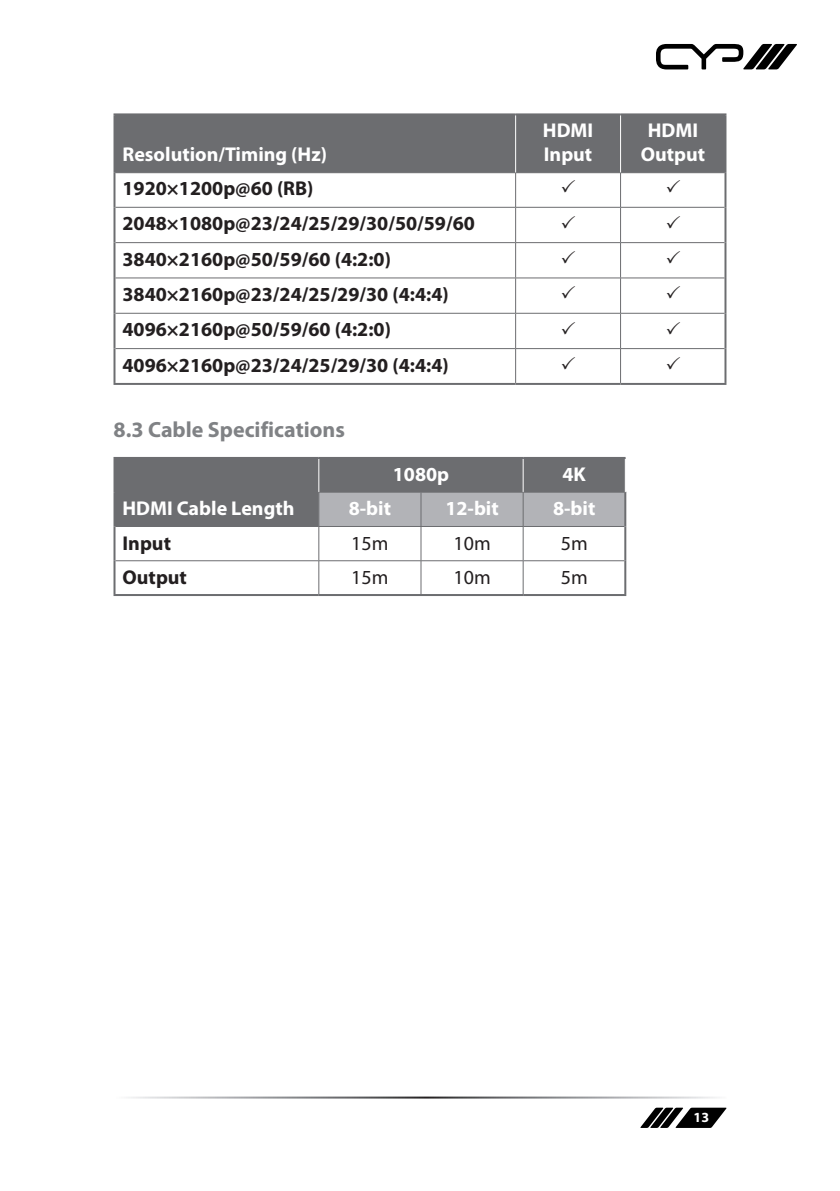
<style>
.page{position:relative;width:840px;height:1191px;background:#fff}
.page>*{position:absolute;margin:0;border:0;box-sizing:border-box;transform-origin:0 0}
.Sub_Header{font:700 22px "Myriad Pro";color:#808285}
.Table_Text_-_Bold{font:700 20px "Myriad Pro";color:#231f20}
.Table_Text_-_Bold-2{font:700 20px/24px "Myriad Pro";color:#fff}
.Table_Text{font:20px "Myriad Pro";color:#231f20}
.t1{font:700 14px "Myriad Pro";color:#fff}
</style>
<div class="page">
<svg style="left:656px;top:44px;width:140px;height:25px"></svg>
<svg style="left:640px;top:1107px;width:86px;height:21px"></svg>
<div style="left:115px;top:115px;width:609px;height:57px;background:#6c6d70"></div>
<hr style="left:113px;top:113px;width:402px;height:2px;background:#6c6d70">
<hr style="left:113px;top:115px;width:2px;height:58px;background:#6c6d70">
<hr style="left:515px;top:113px;width:105px;height:2px;background:#6c6d70">
<hr style="left:620px;top:113px;width:106px;height:2px;background:#6c6d70">
<hr style="left:724px;top:115px;width:2px;height:58px;background:#6c6d70">
<hr style="left:115px;top:172px;width:400px;height:1px;background:#6c6d70">
<hr style="left:515px;top:172px;width:105px;height:1px;background:#6c6d70">
<hr style="left:620px;top:172px;width:104px;height:1px;background:#6c6d70">
<hr style="left:113px;top:173px;width:2px;height:34px;background:#6c6d70">
<hr style="left:724px;top:173px;width:2px;height:34px;background:#6c6d70">
<hr style="left:113px;top:207px;width:2px;height:36px;background:#6c6d70">
<hr style="left:724px;top:207px;width:2px;height:36px;background:#6c6d70">
<hr style="left:113px;top:243px;width:2px;height:35px;background:#6c6d70">
<hr style="left:724px;top:243px;width:2px;height:35px;background:#6c6d70">
<hr style="left:113px;top:278px;width:2px;height:35px;background:#6c6d70">
<hr style="left:724px;top:278px;width:2px;height:35px;background:#6c6d70">
<hr style="left:113px;top:313px;width:2px;height:35px;background:#6c6d70">
<hr style="left:724px;top:313px;width:2px;height:35px;background:#6c6d70">
<hr style="left:113px;top:348px;width:2px;height:35px;background:#6c6d70">
<hr style="left:724px;top:348px;width:2px;height:35px;background:#6c6d70">
<hr style="left:113px;top:383px;width:402px;height:2px;background:#6c6d70">
<hr style="left:515px;top:383px;width:105px;height:2px;background:#6c6d70">
<hr style="left:620px;top:383px;width:106px;height:2px;background:#6c6d70">
<hr style="left:515px;top:173px;width:1px;height:34px;background:#6c6d70">
<hr style="left:620px;top:173px;width:1px;height:34px;background:#6c6d70">
<hr style="left:115px;top:207px;width:400px;height:1px;background:#6c6d70">
<hr style="left:515px;top:207px;width:105px;height:1px;background:#6c6d70">
<hr style="left:515px;top:208px;width:1px;height:34px;background:#6c6d70">
<hr style="left:620px;top:207px;width:104px;height:1px;background:#6c6d70">
<hr style="left:620px;top:208px;width:1px;height:34px;background:#6c6d70">
<hr style="left:115px;top:242px;width:400px;height:1px;background:#6c6d70">
<hr style="left:515px;top:242px;width:105px;height:1px;background:#6c6d70">
<hr style="left:515px;top:243px;width:1px;height:35px;background:#6c6d70">
<hr style="left:620px;top:242px;width:104px;height:1px;background:#6c6d70">
<hr style="left:620px;top:243px;width:1px;height:35px;background:#6c6d70">
<hr style="left:115px;top:278px;width:400px;height:1px;background:#6c6d70">
<hr style="left:515px;top:278px;width:105px;height:1px;background:#6c6d70">
<hr style="left:515px;top:278px;width:1px;height:35px;background:#6c6d70">
<hr style="left:620px;top:278px;width:104px;height:1px;background:#6c6d70">
<hr style="left:620px;top:278px;width:1px;height:35px;background:#6c6d70">
<hr style="left:115px;top:313px;width:400px;height:1px;background:#6c6d70">
<hr style="left:515px;top:313px;width:105px;height:1px;background:#6c6d70">
<hr style="left:515px;top:313px;width:1px;height:35px;background:#6c6d70">
<hr style="left:620px;top:313px;width:104px;height:1px;background:#6c6d70">
<hr style="left:620px;top:313px;width:1px;height:35px;background:#6c6d70">
<hr style="left:115px;top:348px;width:400px;height:1px;background:#6c6d70">
<hr style="left:515px;top:348px;width:105px;height:1px;background:#6c6d70">
<hr style="left:515px;top:349px;width:1px;height:34px;background:#6c6d70">
<hr style="left:620px;top:348px;width:104px;height:1px;background:#6c6d70">
<hr style="left:620px;top:349px;width:1px;height:34px;background:#6c6d70">
<hr style="left:515px;top:115px;width:1px;height:57px;background:#fff">
<hr style="left:620px;top:115px;width:1px;height:57px;background:#fff">
<svg style="left:115px;top:459px;width:509px;height:67px;background:#808185"></svg>
<hr style="left:113px;top:457px;width:205px;height:2px;background:#6c6d70">
<hr style="left:113px;top:459px;width:2px;height:33px;background:#6c6d70">
<hr style="left:318px;top:457px;width:103px;height:2px;background:#6c6d70">
<hr style="left:421px;top:457px;width:102px;height:2px;background:#6c6d70">
<hr style="left:523px;top:457px;width:102px;height:2px;background:#6c6d70">
<hr style="left:113px;top:492px;width:2px;height:34px;background:#6c6d70">
<hr style="left:624px;top:492px;width:2px;height:34px;background:#6c6d70">
<hr style="left:113px;top:526px;width:2px;height:35px;background:#6c6d70">
<hr style="left:624px;top:526px;width:2px;height:35px;background:#6c6d70">
<hr style="left:113px;top:561px;width:2px;height:33px;background:#6c6d70">
<hr style="left:624px;top:561px;width:2px;height:33px;background:#6c6d70">
<hr style="left:113px;top:594px;width:205px;height:2px;background:#6c6d70">
<hr style="left:318px;top:594px;width:103px;height:2px;background:#6c6d70">
<hr style="left:421px;top:594px;width:102px;height:2px;background:#6c6d70">
<hr style="left:523px;top:594px;width:103px;height:2px;background:#6c6d70">
<hr style="left:318px;top:492px;width:103px;height:1px;background:#6c6d70">
<hr style="left:318px;top:492px;width:1px;height:34px;background:#6c6d70">
<hr style="left:421px;top:492px;width:102px;height:1px;background:#6c6d70">
<hr style="left:420px;top:492px;width:1px;height:34px;background:#6c6d70">
<hr style="left:523px;top:492px;width:103px;height:1px;background:#6c6d70">
<hr style="left:522px;top:492px;width:1px;height:34px;background:#6c6d70">
<hr style="left:115px;top:526px;width:203px;height:1px;background:#6c6d70">
<hr style="left:318px;top:526px;width:103px;height:1px;background:#6c6d70">
<hr style="left:318px;top:527px;width:1px;height:33px;background:#6c6d70">
<hr style="left:421px;top:526px;width:102px;height:1px;background:#6c6d70">
<hr style="left:420px;top:527px;width:1px;height:33px;background:#6c6d70">
<hr style="left:523px;top:526px;width:101px;height:1px;background:#6c6d70">
<hr style="left:522px;top:527px;width:1px;height:33px;background:#6c6d70">
<hr style="left:115px;top:560px;width:203px;height:1px;background:#6c6d70">
<hr style="left:318px;top:560px;width:103px;height:1px;background:#6c6d70">
<hr style="left:318px;top:561px;width:1px;height:33px;background:#6c6d70">
<hr style="left:421px;top:560px;width:102px;height:1px;background:#6c6d70">
<hr style="left:420px;top:561px;width:1px;height:33px;background:#6c6d70">
<hr style="left:523px;top:560px;width:101px;height:1px;background:#6c6d70">
<hr style="left:522px;top:561px;width:1px;height:33px;background:#6c6d70">
<hr style="left:318px;top:459px;width:1px;height:33px;background:#fff">
<hr style="left:522px;top:459px;width:1px;height:33px;background:#fff">
<p class="Table_Text_-_Bold-2" style="left:122px;top:142px;width:206px">Resolution/Timing (Hz)</p>
<p class="Table_Text_-_Bold" style="left:122px;top:175px;width:192px">1920×1200p@60 (RB)</p>
<p class="Table_Text_-_Bold" style="left:122px;top:210px;width:354px">2048×1080p@23/24/25/29/30/50/59/60</p>
<p class="Table_Text_-_Bold" style="left:122px;top:246px;width:270px">3840×2160p@50/59/60 (4:2:0)</p>
<p class="Table_Text_-_Bold" style="left:122px;top:281px;width:327px">3840×2160p@23/24/25/29/30 (4:4:4)</p>
<p class="Table_Text_-_Bold" style="left:122px;top:316px;width:270px">4096×2160p@50/59/60 (4:2:0)</p>
<p class="Table_Text_-_Bold" style="left:122px;top:352px;width:327px">4096×2160p@23/24/25/29/30 (4:4:4)</p>
<p class="Sub_Header" style="left:113px;top:415px;width:233px">8.3 Cable Specifications</p>
<p class="Table_Text_-_Bold-2" style="left:542px;top:118px;width:52px">HDMI<br>Input</p>
<p class="Table_Text_-_Bold-2" style="left:640px;top:118px;width:66px;text-align:center">HDMI<br>Output</p>
<p class="Table_Text_-_Bold-2" style="left:122px;top:496px;width:173px">HDMI Cable Length</p>
<p class="Table_Text_-_Bold-2" style="left:392px;top:461px;width:58px">1080p</p>
<p class="Table_Text_-_Bold-2" style="left:562px;top:461px;width:25px">4K</p>
<p class="Table_Text_-_Bold-2" style="left:348px;top:496px;width:44px">8-bit</p>
<p class="Table_Text_-_Bold-2" style="left:445px;top:496px;width:55px">12-bit</p>
<p class="Table_Text_-_Bold-2" style="left:552px;top:496px;width:44px">8-bit</p>
<p class="Table_Text_-_Bold" style="left:122px;top:530px;width:50px">Input</p>
<p class="Table_Text" style="left:351px;top:530px;width:39px">15m</p>
<p class="Table_Text" style="left:453px;top:530px;width:39px">10m</p>
<p class="Table_Text" style="left:560px;top:530px;width:28px">5m</p>
<p class="Table_Text_-_Bold" style="left:122px;top:564px;width:66px">Output</p>
<p class="Table_Text" style="left:351px;top:565px;width:39px">15m</p>
<p class="Table_Text" style="left:453px;top:565px;width:39px">10m</p>
<p class="Table_Text" style="left:560px;top:565px;width:28px">5m</p>
<p class="t1" style="left:693px;top:1108px;width:17px">13</p>
</div>
